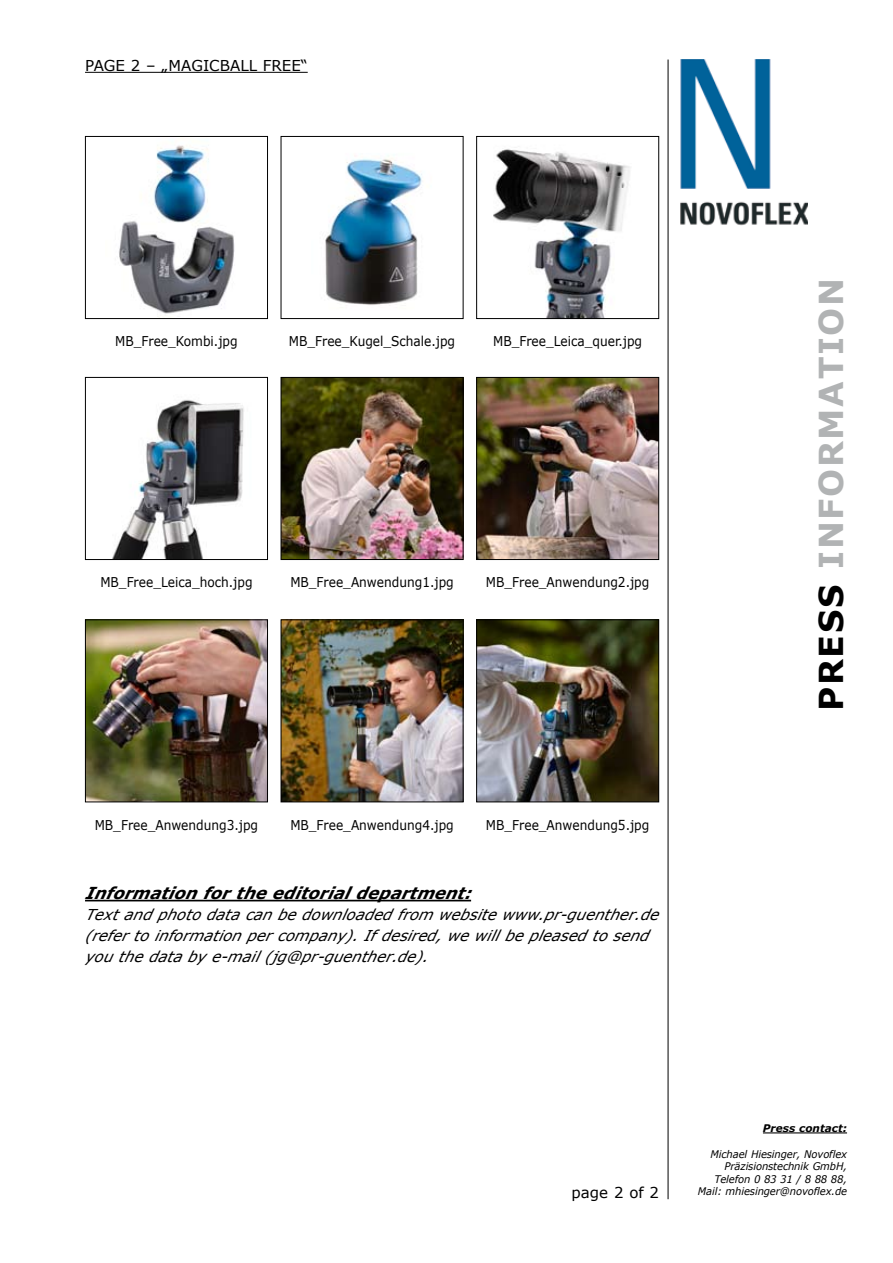
<style>
.page{position:relative;width:893px;height:1263px;background:#fff}
.page>*{position:absolute;margin:0;border:0;box-sizing:border-box;transform-origin:0 0}
.t1{font:700 33px "Verdana";letter-spacing:.05em;color:#b1b3b4}
.t2{font:italic 700 16.5px "Verdana";color:#000}
.t3{font:italic 15px/21px "Verdana";color:#000}
.t4{font:15px "Verdana";color:#000}
.t5{font:13.5px "Verdana";color:#000;scale:.9 1}
.t6{font:italic 10.5px/12.6px "Verdana";letter-spacing:-.01em;color:#000;text-align:right;scale:.95 1}
.t7{font:italic 700 10.5px "Verdana";color:#000}
.s1{color:#000}
</style>
<div class="page">
<hr style="left:668px;top:60px;width:1px;height:1139px;background:#000">
<img style="left:680px;top:60px;width:128px;height:166px">
<hr style="left:85px;top:72px;width:223px;height:1px;background:#000">
<hr style="left:85px;top:900px;width:386px;height:1px;background:#000">
<hr style="left:763px;top:1132px;width:84px;height:1px;background:#000">
<img style="left:119px;top:145px;width:116px;height:169px">
<div style="left:85px;top:136px;width:183px;height:183px;border:1px solid #000"></div>
<img style="left:325px;top:158px;width:97px;height:147px">
<div style="left:281px;top:136px;width:182px;height:183px;border:1px solid #000"></div>
<img style="left:493px;top:149px;width:137px;height:168px">
<div style="left:476px;top:136px;width:183px;height:183px;border:1px solid #000"></div>
<img style="left:112px;top:399px;width:132px;height:159px">
<div style="left:85px;top:377px;width:183px;height:183px;border:1px solid #000"></div>
<img style="left:283px;top:379px;width:178px;height:179px">
<div style="left:281px;top:377px;width:182px;height:183px;border:1px solid #000"></div>
<img style="left:478px;top:379px;width:179px;height:179px">
<div style="left:476px;top:377px;width:183px;height:183px;border:1px solid #000"></div>
<img style="left:87px;top:621px;width:179px;height:179px">
<div style="left:85px;top:619px;width:183px;height:183px;border:1px solid #000"></div>
<img style="left:283px;top:621px;width:178px;height:179px">
<div style="left:281px;top:619px;width:182px;height:183px;border:1px solid #000"></div>
<img style="left:478px;top:621px;width:179px;height:179px">
<div style="left:476px;top:619px;width:183px;height:183px;border:1px solid #000"></div>
<p class="t4" style="left:85px;top:56px;width:224px">PAGE 2 – „MAGICBALL FREE“</p>
<p class="t5" style="left:115px;top:333px;width:138px">MB_Free_Kombi.jpg</p>
<p class="t5" style="left:289px;top:333px;width:186px">MB_Free_Kugel_Schale.jpg</p>
<p class="t5" style="left:493px;top:333px;width:167px">MB_Free_Leica_quer.jpg</p>
<p class="t5" style="left:100px;top:574px;width:171px">MB_Free_Leica_hoch.jpg</p>
<p class="t5" style="left:290px;top:574px;width:183px">MB_Free_Anwendung1.jpg</p>
<p class="t5" style="left:486px;top:574px;width:183px">MB_Free_Anwendung2.jpg</p>
<p class="t5" style="left:95px;top:816px;width:183px">MB_Free_Anwendung3.jpg</p>
<p class="t5" style="left:290px;top:816px;width:183px">MB_Free_Anwendung4.jpg</p>
<p class="t5" style="left:486px;top:816px;width:183px">MB_Free_Anwendung5.jpg</p>
<p class="t2" style="left:85px;top:883px;width:393px">Information for the editorial dep artment:</p>
<p class="t3" style="left:85px;top:905px;width:579px">Text and photo data can be downloaded from website www.pr-guenther.de (refer to information p er company) . If desired, we will be p leased to send you the data by e-mail (jg@pr-guenther.de).</p>
<h1 class="t1" style="left:810px;top:711px;width:434px;rotate:-90deg"><span class="s1">Press</span> information</h1>
<p class="t4" style="left:572px;top:1183px;width:89px">page 2 of 2</p>
<p class="t7" style="left:763px;top:1121px;width:86px">Press contact:</p>
<p class="t6" style="left:698px;top:1147px;width:158px">Michael Hiesinger, Novoflex<br>Präzisionstechnik GmbH,<br>Telefon 0 83 31 / 8 88 88,<br>Mail: mhiesinger@novoflex.de</p>
</div>
